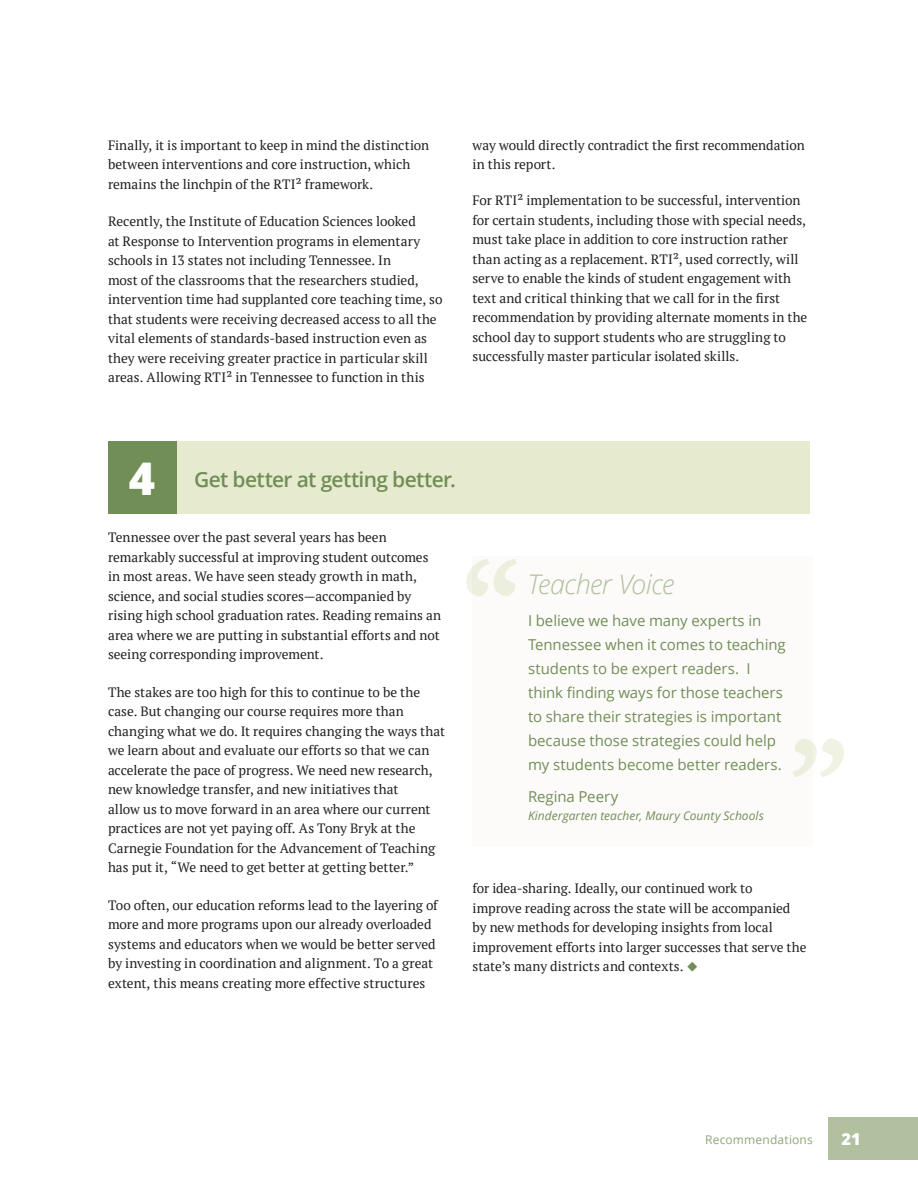
<style>
.page{position:relative;width:918px;height:1188px;background:#fff}
.page>*{position:absolute;margin:0;border:0;box-sizing:border-box;transform-origin:0 0}
.t1{font:italic 300 27px "Open Sans";letter-spacing:-.02em;color:#b1c19f}
.recommendation{font:600 21px "Open Sans";letter-spacing:-.03em;color:#728e57}
.t2{font:800 16.5px "Open Sans";color:#fff}
.t3{font:15px/24px "Open Sans";letter-spacing:-.005em;color:#728e57}
.t4{font:13.5px/19.5px "PT Serif";color:#231f20}
.t5{font:italic 12px "Open Sans";letter-spacing:.005em;color:#728e57}
.t6{font:12px "Open Sans";letter-spacing:.015em;color:#90a678}
.s1{font-weight:800;font-size:45px;color:#fff}
.s2{color:#728e57}
</style>
<div class="page">
<div style="left:176px;top:442px;width:634px;height:72px;background:#e6ebd0"></div>
<div style="left:108px;top:442px;width:68px;height:72px;background:#728e57"></div>
<div style="left:472px;top:556px;width:341px;height:291px;background:#fcfbfa"></div>
<svg style="left:466px;top:559px;width:51px;height:37px"></svg>
<svg style="left:793px;top:739px;width:51px;height:38px"></svg>
<div style="left:828px;top:1117px;width:90px;height:43px;background:#b1c19f"></div>
<p class="t4" style="left:108px;top:135px;width:323px">Finally, it is important to keep in mind the distinction between interventions and core instruction, which remains the linchpin of the RTI² framework.</p>
<p class="t4" style="left:108px;top:211px;width:336px">Recently, the Institute of Education Sciences looked<br>at Response to Intervention programs in elementary schools in 13 states not including Tennessee. In<br>most of the classrooms that the researchers studied, intervention time had supplanted core teaching time, so that students were receiving decreased access to all the vital elements of standards-based instruction even as they were receiving greater practice in particular skill areas. Allowing RTI² in Tennessee to function in this</p>
<p class="t4" style="left:472px;top:135px;width:334px">way would directly contradict the first recommendation in this report.</p>
<p class="t4" style="left:472px;top:190px;width:336px">For RTI² implementation to be successful, intervention for certain students, including those with special needs, must take place in addition to core instruction rather than acting as a replacement. RTI², used correctly, will serve to enable the kinds of student engagement with text and critical thinking that we call for in the first recommendation by providing alternate moments in the school day to support students who are struggling to successfully master particular isolated skills.</p>
<h3 class="recommendation" style="left:129px;top:465px;width:328px"><span class="s1">4</span> Get better at getting better.</h3>
<p class="t4" style="left:108px;top:528px;width:335px">Tennessee over the past several years has been remarkably successful at improving student outcomes in most areas. We have seen steady growth in math, science, and social studies scores—accompanied by rising high school graduation rates. Reading remains an area where we are putting in substantial efforts and not seeing corresponding improvement.</p>
<p class="t4" style="left:108px;top:682px;width:339px">The stakes are too high for this to continue to be the case. But changing our course requires more than changing what we do. It requires changing the ways that we learn about and evaluate our efforts so that we can accelerate the pace of progress. We need new research, new knowledge transfer, and new initiatives that<br>allow us to move forward in an area where our current practices are not yet paying off. As Tony Bryk at the Carnegie Foundation for the Advancement of Teaching has put it, “We need to get better at getting better.”</p>
<p class="t4" style="left:108px;top:895px;width:331px">Too often, our education reforms lead to the layering of more and more programs upon our already overloaded systems and educators when we would be better served by investing in coordination and alignment. To a great extent, this means creating more effective structures</p>
<p class="t1" style="left:527px;top:566px;width:149px">Teacher Voice</p>
<p class="t3" style="left:528px;top:608px;width:259px">I believe we have many experts in Tennessee when it comes to teaching students to be expert readers. I think finding ways for those teachers to share their strategies is important because those strategies could help my students become better readers.</p>
<p class="t3" style="left:528px;top:784px;width:92px">Regina Peery</p>
<p class="t5" style="left:528px;top:807px;width:237px">Kindergarten teacher, Maury County Schools</p>
<p class="t4" style="left:472px;top:879px;width:336px">for idea-sharing. Ideally, our continued work to<br>improve reading across the state will be accompanied by new methods for developing insights from local improvement efforts into larger successes that serve the state’s many districts and contexts. <span class="s2">◆</span></p>
<p class="t6" style="left:705px;top:1131px;width:109px">Recommendations</p>
<p class="t2" style="left:842px;top:1126px;width:21px">21</p>
</div>
